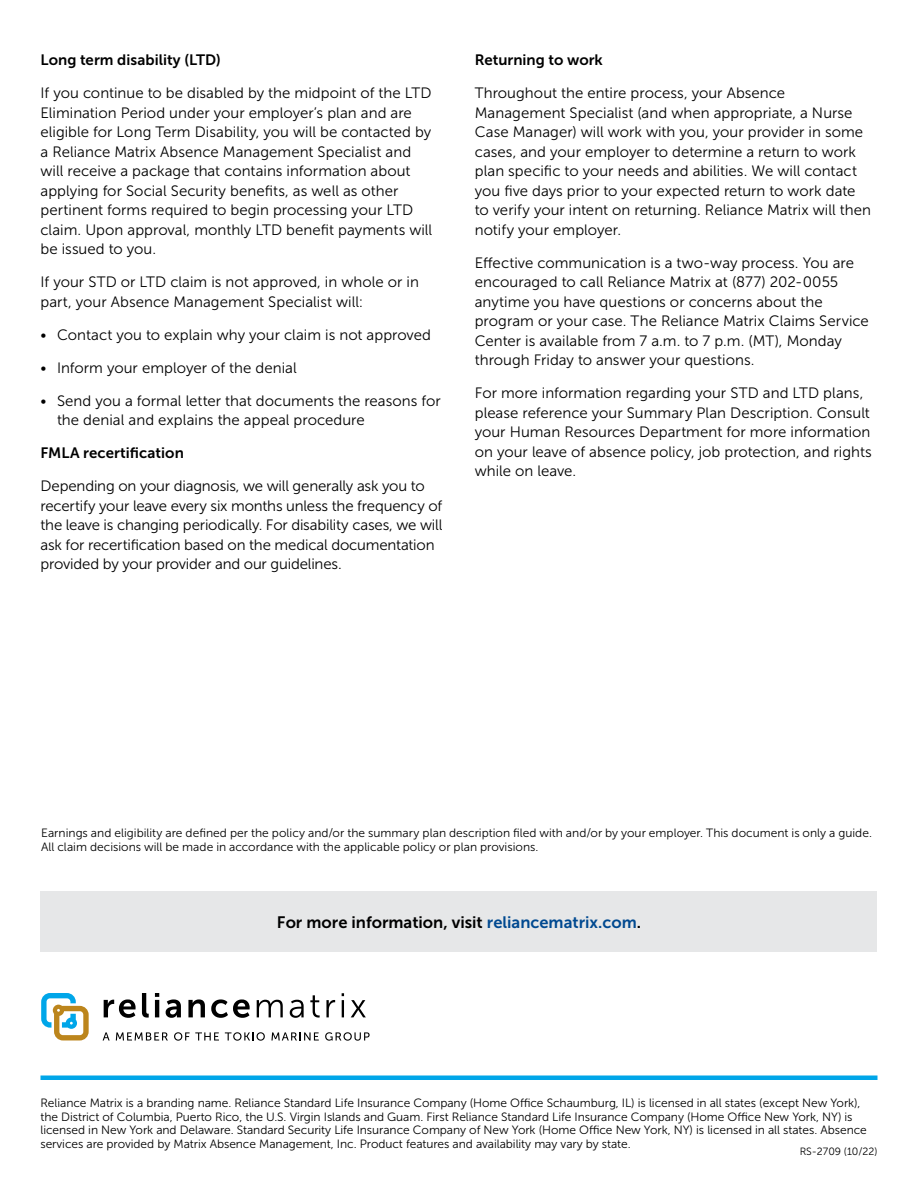
<style>
.page{position:relative;width:918px;height:1188px;background:#fff}
.page>*{position:absolute;margin:0;border:0;box-sizing:border-box;transform-origin:0 0}
.t1{font:16.5px "Museo Sans 700";color:#000}
.t2{font:15px/19.5px "Museo Sans 300";color:#000}
.t3{font:15px "Museo Sans 700";color:#000}
.t4{font:12px/13.5px "Museo Sans 300";letter-spacing:-.005em;color:#000}
.t5{font:10.5px "Museo Sans 300";color:#000}
.s1{color:#004990}
</style>
<div class="page">
<div style="left:40px;top:891px;width:838px;height:61px;background:#e6e7e8"></div>
<svg style="left:104px;top:999px;width:32px;height:19px"></svg>
<svg style="left:142px;top:993px;width:7px;height:25px"></svg>
<hr style="left:155px;top:1000px;width:4px;height:17px;background:#000">
<svg style="left:155px;top:993px;width:4px;height:4px"></svg>
<svg style="left:166px;top:999px;width:15px;height:19px"></svg>
<svg style="left:188px;top:999px;width:17px;height:18px"></svg>
<svg style="left:211px;top:999px;width:39px;height:19px"></svg>
<svg style="left:257px;top:1000px;width:26px;height:17px"></svg>
<svg style="left:290px;top:1000px;width:14px;height:18px"></svg>
<svg style="left:310px;top:995px;width:10px;height:23px"></svg>
<svg style="left:326px;top:1000px;width:9px;height:17px"></svg>
<svg style="left:342px;top:993px;width:2px;height:24px"></svg>
<svg style="left:351px;top:1000px;width:15px;height:17px"></svg>
<svg style="left:103px;top:1032px;width:7px;height:9px"></svg>
<svg style="left:116px;top:1032px;width:52px;height:9px"></svg>
<svg style="left:174px;top:1032px;width:45px;height:9px"></svg>
<svg style="left:225px;top:1032px;width:40px;height:9px"></svg>
<svg style="left:271px;top:1032px;width:48px;height:9px"></svg>
<svg style="left:325px;top:1032px;width:45px;height:9px"></svg>
<svg style="left:41px;top:993px;width:48px;height:47px"></svg>
<hr style="left:40px;top:1076px;width:838px;height:4px;background:#00a6e9">
<p class="t3" style="left:40px;top:52px;width:182px">Long term disability (LTD)</p>
<p class="t2" style="left:40px;top:83px;width:393px">If you continue to be disabled by the midpoint of the LTD Elimination Period under your employer’s plan and are eligible for Long Term Disability, you will be contacted by a Reliance Matrix Absence Management Specialist and will receive a package that contains information about applying for Social Security benefits, as well as other pertinent forms required to begin processing your LTD claim. Upon approval, monthly LTD benefit payments will be issued to you.</p>
<p class="t2" style="left:40px;top:272px;width:380px">If your STD or LTD claim is not approved, in whole or in part, your Absence Management Specialist will:</p>
<p class="t2" style="left:40px;top:325px;width:392px">• Contact you to explain why your claim is not approved</p>
<p class="t2" style="left:40px;top:358px;width:258px">• Inform your employer of the denial</p>
<p class="t2" style="left:57px;top:391px;width:385px;text-indent:-16px">• Send you a formal letter that documents the reasons for the denial and explains the appeal procedure</p>
<p class="t3" style="left:40px;top:445px;width:145px">FMLA recertification</p>
<p class="t2" style="left:40px;top:476px;width:403px">Depending on your diagnosis, we will generally ask you to recertify your leave every six months unless the frequency of the leave is changing periodically. For disability cases, we will ask for recertification based on the medical documentation provided by your provider and our guidelines.</p>
<p class="t3" style="left:475px;top:52px;width:130px">Returning to work</p>
<p class="t2" style="left:475px;top:83px;width:398px">Throughout the entire process, your Absence Management Specialist (and when appropriate, a Nurse Case Manager) will work with you, your provider in some cases, and your employer to determine a return to work plan specific to your needs and abilities. We will contact you five days prior to your expected return to work date to verify your intent on returning. Reliance Matrix will then notify your employer.</p>
<p class="t2" style="left:475px;top:253px;width:396px">Effective communication is a two-way process. You are encouraged to call Reliance Matrix at (877) 202-0055 anytime you have questions or concerns about the program or your case. The Reliance Matrix Claims Service Center is available from 7 a.m. to 7 p.m. (MT), Monday through Friday to answer your questions.</p>
<p class="t2" style="left:475px;top:383px;width:399px">For more information regarding your STD and LTD plans, please reference your Summary Plan Description. Consult your Human Resources Department for more information on your leave of absence policy, job protection, and rights while on leave.</p>
<p class="t4" style="left:41px;top:826px;width:832px">Earnings and eligibility are defined per the policy and/or the summary plan description filed with and/or by your employer. This document is only a guide.<br>All claim decisions will be made in accordance with the applicable policy or plan provisions.</p>
<p class="t1" style="left:277px;top:913px;width:366px">For more information, visit <span class="s1">reliancematrix.com</span>.</p>
<p class="t4" style="left:40px;top:1096px;width:828px">Reliance Matrix is a branding name. Reliance Standard Life Insurance Company (Home Office Schaumburg, IL) is licensed in all states (except New York), the District of Columbia, Puerto Rico, the U.S. Virgin Islands and Guam. First Reliance Standard Life Insurance Company (Home Office New York, NY) is licensed in New York and Delaware. Standard Security Life Insurance Company of New York (Home Office New York, NY) is licensed in all states. Absence services are provided by Matrix Absence Management, Inc. Product features and availability may vary by state.</p>
<p class="t5" style="left:800px;top:1146px;width:79px">RS-2709 (10/22)</p>
</div>
